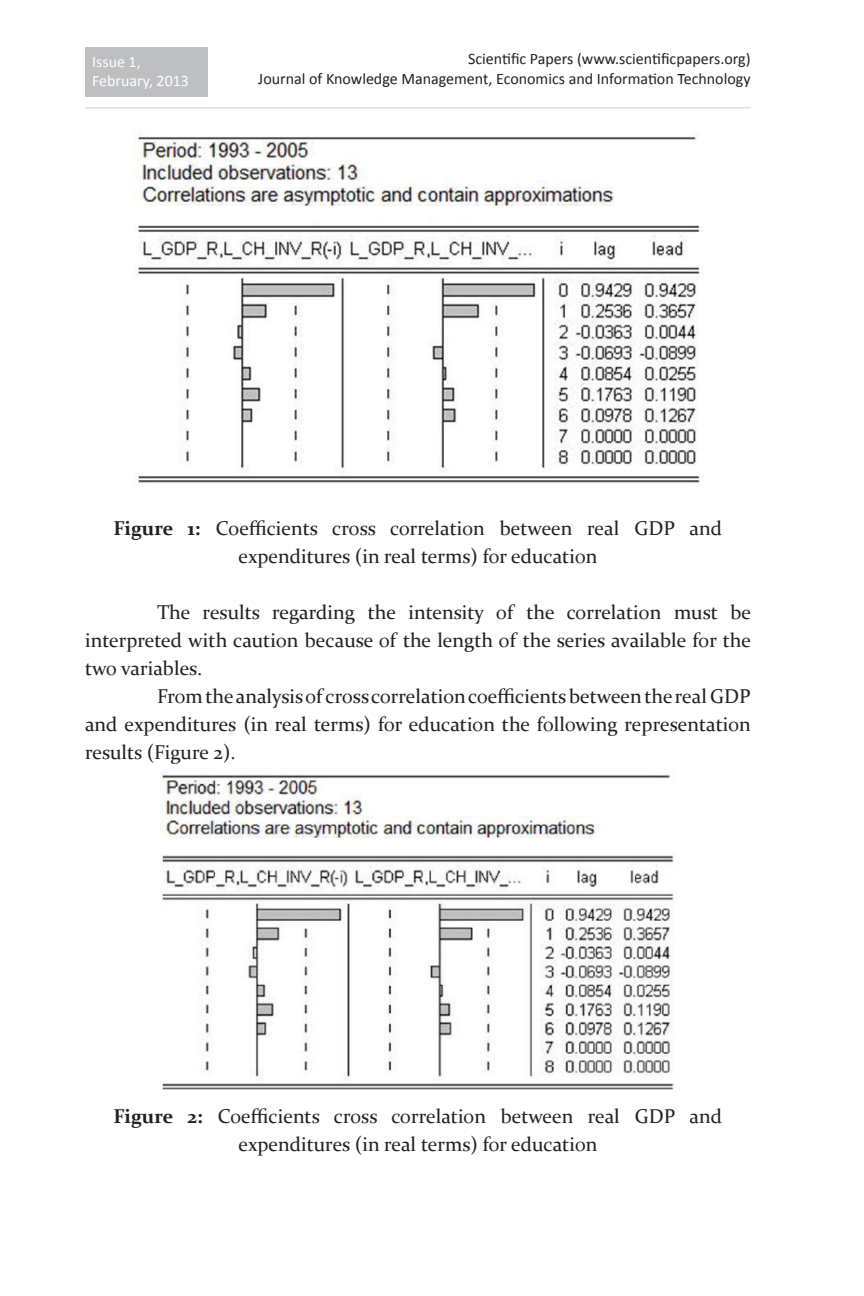
<style>
.page{position:relative;width:864px;height:1296px;background:#fff}
.page>*{position:absolute;margin:0;border:0;box-sizing:border-box;transform-origin:0 0}
.t1{font:20px/28px "Constantia";color:#231f20;text-align:center}
.t2{font:16px/20px "Calibri";color:#231f20;text-align:right}
.t3{font:16px/19.2px "Calibri";color:#fff}
.s1{font-weight:700}
</style>
<div class="page">
<hr style="left:85px;top:107px;width:666px;height:1px;background:#c7c8ca">
<div style="left:85px;top:47px;width:122px;height:49px;background:#bebfc1"></div>
<img style="left:133px;top:134px;width:567px;height:350px">
<img style="left:162px;top:771px;width:512px;height:319px">
<p class="t3" style="left:92px;top:51px;width:98px">Issue 1,<br>February, 2013</p>
<p class="t2" style="left:258px;top:48px;width:494px">Scientific Papers (www.scientificpapers.org)<br>Journal of Knowledge Management, Economics and Information Technology</p>
<p class="t1" style="left:113px;top:514px;width:610px"><span class="s1">Figure 1:</span> Coefficients cross correlation between real GDP and expenditures (in real terms) for education</p>
<p class="t1" style="left:85px;top:598px;width:668px;text-align:justify;text-indent:72px">The results regarding the intensity of the correlation must be interpreted with caution because of the length of the series available for the two variables.</p>
<p class="t1" style="left:85px;top:682px;width:667px;text-align:justify;text-indent:72px">From the analysis of cross correlation coefficients between the real GDP and expenditures (in real terms) for education the following representation results (Figure 2).</p>
<p class="t1" style="left:113px;top:1102px;width:610px"><span class="s1">Figure 2:</span> Coefficients cross correlation between real GDP and expenditures (in real terms) for education</p>
</div>
